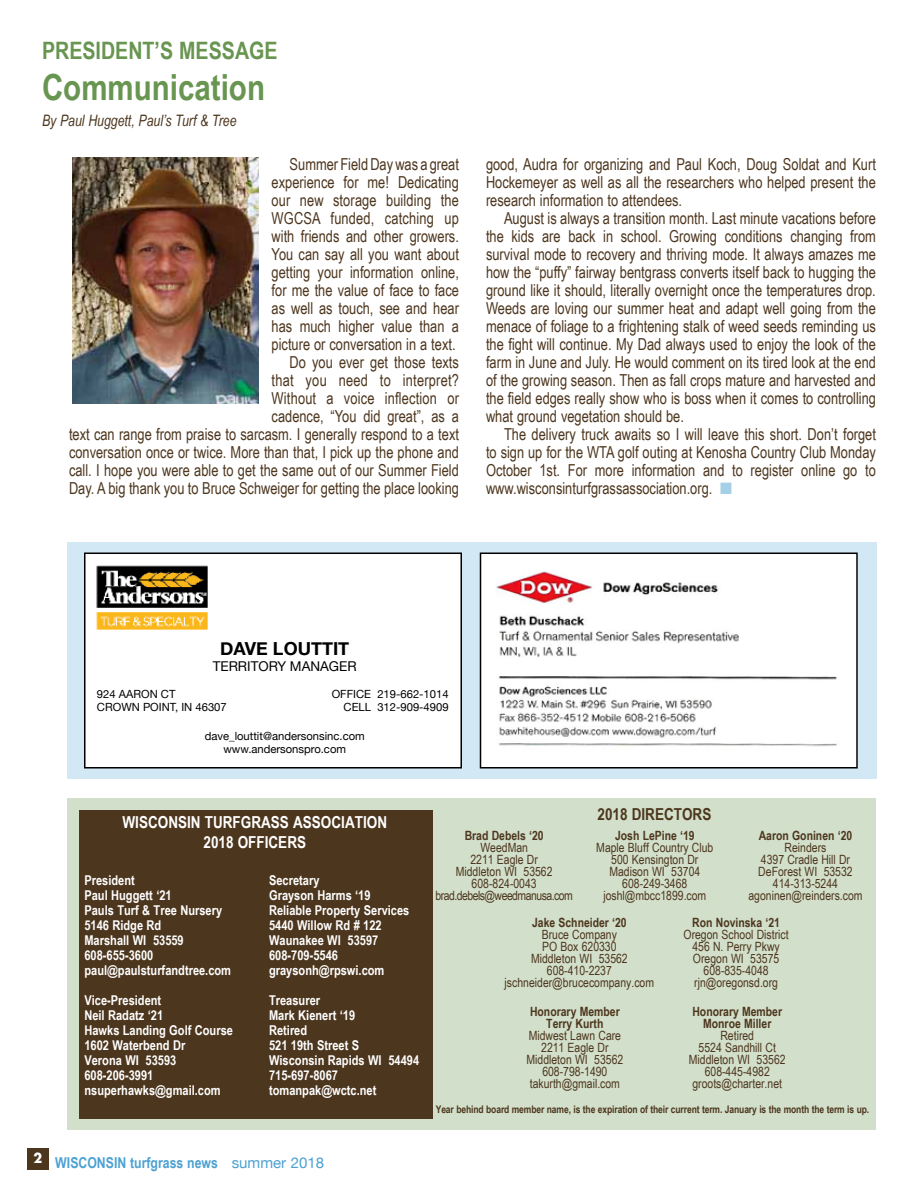
<style>
.page{position:relative;width:918px;height:1188px;background:#fff}
.page>*{position:absolute;margin:0;border:0;box-sizing:border-box;transform-origin:0 0}
.t1{font:700 36px "Arial Narrow";color:#689550}
.t2{font:700 24px "Arial Narrow";color:#689550}
.t3{font:700 18px "Helvetica Neue";color:#000}
.t4{font:16.5px/18px "Arial Narrow";color:#4d361e;text-align:justify;scale:.95 1}
.t5{font:700 16.5px "Arial Narrow";color:#fff}
.t6{font:700 16.5px "Arial Narrow";color:#4d361e}
.t7{font:italic 15.75px "Arial Narrow";color:#4d361e;scale:.95 1}
.t8{font:700 15px "Arial Narrow";color:#4ca1d2}
.t9{font:700 13.5px/15px "Arial Narrow";color:#fff}
.t10{font:13.5px "Helvetica Neue";color:#000}
.t11{font:12.75px/12px "Arial Narrow";color:#4d361e;text-align:center}
.t12{font:700 12.75px/12px "Arial Narrow";color:#4d361e;text-align:center}
.t13{font:11.25px/13.5px "Helvetica Neue";color:#000;text-align:center}
.t14{font:700 10.5px "Arial Narrow";letter-spacing:-.01em;color:#4d361e}
.s1{color:#a6d0e8}
.s2{font-family:"Helvetica Neue";font-weight:400}
</style>
<div class="page">
<div style="left:27px;top:1148px;width:22px;height:22px;background:#4d361e"></div>
<img style="left:72px;top:158px;width:186px;height:246px">
<div style="left:68px;top:798px;width:808px;height:332px;background:#d2dfca"></div>
<div style="left:79px;top:810px;width:354px;height:309px;background:#4d361e"></div>
<div style="left:68px;top:542px;width:810px;height:236px;background:#d2e8f4"></div>
<img style="left:483px;top:556px;width:372px;height:210px">
<div style="left:480px;top:553px;width:378px;height:216px;border:2px solid #000"></div>
<div style="left:85px;top:553px;width:376px;height:215px;background:#fff"></div>
<img style="left:96px;top:565px;width:112px;height:65px">
<div style="left:84px;top:553px;width:378px;height:216px;border:2px solid #000"></div>
<h2 class="t2" style="left:42px;top:33px;width:237px">PRESIDENT’S MESSAGE</h2>
<h1 class="t1" style="left:42px;top:60px;width:225px">Communication</h1>
<p class="t7" style="left:42px;top:109px;width:206px">By Paul Huggett, Paul’s Turf &amp; Tree</p>
<p class="t4" style="left:69px;top:154px;width:412px;text-align:right">Summer Field Day was a great<br>experience for me! Dedicating<br>our new storage building the<br>WGCSA funded, catching up<br>with friends and other growers.<br>You can say all you want about<br>getting your information online,<br>for me the value of face to face<br>as well as touch, see and hear<br>has much higher value than a<br>picture or conversation in a text.<br>Do you ever get those texts<br>that you need to interpret?<br>Without a voice inflection or<br>cadence, “You did great”, as a<br>text can range from praise to sarcasm. I generally respond to a text conversation once or twice. More than that, I pick up the phone and call. I hope you were able to get the same out of our Summer Field Day. A big thank you to Bruce Schweiger for getting the place looking</p>
<p class="t4" style="left:486px;top:154px;width:412px">good, Audra for organizing and Paul Koch, Doug Soldat and Kurt Hockemeyer as well as all the researchers who helped present the research information to attendees.</p>
<p class="t4" style="left:486px;top:208px;width:412px;text-indent:18px">August is always a transition month. Last minute vacations before the kids are back in school. Growing conditions changing from survival mode to recovery and thriving mode. It always amazes me how the “puffy” fairway bentgrass converts itself back to hugging the ground like it should, literally overnight once the temperatures drop.<br>Weeds are loving our summer heat and adapt well going from the menace of foliage to a frightening stalk of weed seeds reminding us the fight will continue. My Dad always used to enjoy the look of the farm in June and July. He would comment on its tired look at the end of the growing season. Then as fall crops mature and harvested and the field edges really show who is boss when it comes to controlling what ground vegetation should be.</p>
<p class="t4" style="left:486px;top:424px;width:412px;text-indent:18px">The delivery truck awaits so I will leave this short. Don’t forget to sign up for the WTA golf outing at Kenosha Country Club Monday October 1st. For more information and to register online go to www.wisconsinturfgrassassociation.org. <span class="s1">■</span></p>
<p class="t3" style="left:220px;top:632px;width:131px">DAVE LOUTTIT</p>
<p class="t10" style="left:213px;top:655px;width:145px">TERRITORY MANAGER</p>
<p class="t13" style="left:97px;top:686px;width:131px;text-align:left">924 AARON CT<br>CROWN POINT, IN 46307</p>
<p class="t13" style="left:332px;top:686px;width:118px;text-align:right">OFFICE 219-662-1014<br>CELL 312-909-4909</p>
<p class="t13" style="left:205px;top:728px;width:162px">dave_louttit@andersonsinc.com www.andersonspro.com</p>
<p class="t6" style="left:598px;top:801px;width:115px">2018 DIRECTORS</p>
<p class="t5" style="left:123px;top:809px;width:22px">Wisconsin</p>
<p class="t5" style="left:205px;top:809px;width:29px">Turfgrass</p>
<p class="t5" style="left:293px;top:809px;width:20px">Association</p>
<p class="t5" style="left:204px;top:829px;width:54px">2018 Officers</p>
<p class="t12" style="left:465px;top:829px;width:81px">Brad Debels ‘20</p>
<p class="t12" style="left:759px;top:829px;width:95px">Aaron Goninen ‘20</p>
<p class="t11" style="left:749px;top:841px;width:116px">Reinders<br>4397 Cradle Hill Dr<br>DeForest WI 53532<br>414-313-5244 agoninen@reinders.com</p>
<p class="t12" style="left:615px;top:829px;width:81px">Josh LePine ‘19</p>
<p class="t11" style="left:596px;top:841px;width:119px">Maple Bluff Country Club<br>500 Kensington Dr<br>Madison WI 53704<br>608-249-3468 joshl@mbcc1899.com</p>
<p class="t11" style="left:436px;top:841px;width:139px">WeedMan<br>2211 Eagle Dr<br>Middleton WI 53562<br>608-824-0043 brad.debels@weedmanusa.com</p>
<p class="t9" style="left:269px;top:872px;width:142px">Secretary<br>Grayson Harms ‘19<br>Reliable Property Services<br>5440 Willow Rd # 122<br>Waunakee WI 53597<br>608-709-5546 graysonh@rpswi.com</p>
<p class="t9" style="left:269px;top:992px;width:152px">Treasurer<br>Mark Kienert ‘19<br>Retired<br>521 19th Street S<br>Wisconsin Rapids WI 54494<br>715-697-8067 tomanpak@wctc.net</p>
<p class="t9" style="left:84px;top:872px;width:148px">President<br>Paul Huggett ‘21<br>Pauls Turf &amp; Tree Nursery<br>5146 Ridge Rd<br>Marshall WI 53559<br>608-655-3600 paul@paulsturfandtree.com</p>
<p class="t9" style="left:84px;top:992px;width:150px">Vice-President<br>Neil Radatz ‘21<br>Hawks Landing Golf Course<br>1602 Waterbend Dr<br>Verona WI 53593<br>608-206-3991 nsuperhawks@gmail.com</p>
<p class="t12" style="left:532px;top:916px;width:96px">Jake Schneider ‘20</p>
<p class="t11" style="left:505px;top:928px;width:151px">Bruce Company<br>PO Box 620330<br>Middleton WI 53562<br>608-410-2237 jschneider@brucecompany.com</p>
<p class="t12" style="left:692px;top:916px;width:89px">Ron Novinska ‘21</p>
<p class="t11" style="left:684px;top:928px;width:107px">Oregon School District<br>456 N. Perry Pkwy<br>Oregon WI 53575<br>608-835-4048 rjn@oregonsd.org</p>
<p class="t12" style="left:692px;top:1005px;width:91px">Honorary Member<br>Monroe Miller</p>
<p class="t11" style="left:689px;top:1029px;width:98px">Retired<br>5524 Sandhill Ct<br>Middleton WI 53562<br>608-445-4982 groots@charter.net</p>
<p class="t14" style="left:436px;top:1102px;width:435px">Year behind board member name, is the expiration of their current term. January is the month the term is up.</p>
<p class="t12" style="left:530px;top:1005px;width:91px">Honorary Member<br>Terry Kurth</p>
<p class="t11" style="left:527px;top:1029px;width:98px">Midwest Lawn Care<br>2211 Eagle Dr<br>Middleton WI 53562<br>608-798-1490 takurth@gmail.com</p>
<p class="t8" style="left:34px;top:1151px;width:292px"><sup>2</sup> WISCONSIN turfgrass news <span class="s2">summer 2018</span></p>
</div>
